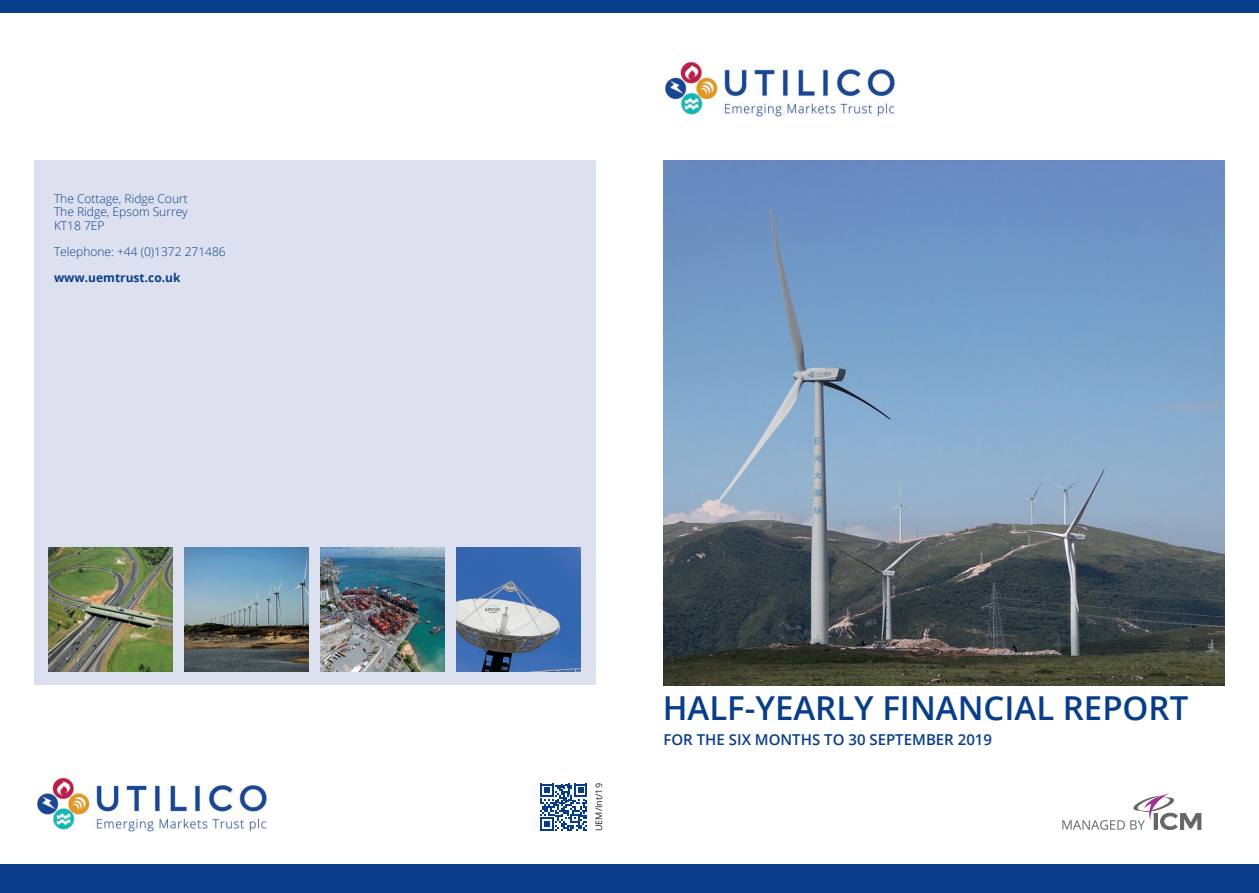
<style>
.page{position:relative;width:1259px;height:893px;background:#fff}
.page>*{position:absolute;margin:0;border:0;box-sizing:border-box;transform-origin:0 0}
.t1{font:600 33px "Open Sans";color:#083e89}
.t2{font:600 15px "Open Sans";color:#083e89}
.t3{font:300 12px/13.5px "Open Sans";color:#083e89;text-align:justify}
.t4{font:700 12px "Open Sans";color:#083e89}
.t5{font:9px "Open Sans";color:#231f20}
</style>
<div class="page">
<svg style="left:1062px;top:820px;width:62px;height:10px"></svg>
<svg style="left:1130px;top:794px;width:71px;height:36px"></svg>
<div style="left:629px;top:864px;width:630px;height:29px;background:#083e89"></div>
<div style="left:629px;top:0;width:630px;height:13px;background:#083e89"></div>
<div style="left:0;top:864px;width:654px;height:29px;background:#083e89"></div>
<div style="left:0;top:0;width:651px;height:13px;background:#083e89"></div>
<img style="left:663px;top:160px;width:562px;height:525px">
<div style="left:34px;top:160px;width:561px;height:525px;background:#dde0ee"></div>
<img style="left:49px;top:547px;width:123px;height:124px">
<img style="left:185px;top:547px;width:123px;height:124px">
<img style="left:321px;top:547px;width:123px;height:124px">
<img style="left:457px;top:547px;width:123px;height:124px">
<img style="left:665px;top:61px;width:230px;height:56px">
<img style="left:37px;top:777px;width:230px;height:55px">
<svg style="left:540px;top:784px;width:47px;height:46px"></svg>
<p class="t3" style="left:54px;top:191px;width:135px">The Cottage, Ridge Court The Ridge, Epsom Surrey KT18 7EP</p>
<p class="t3" style="left:54px;top:244px;width:173px">Telephone: +44 (0)1372 271486</p>
<p class="t4" style="left:54px;top:269px;width:128px">www.uemtrust.co.uk</p>
<p class="t5" style="left:593px;top:831px;width:49px;rotate:-90deg">UEM/Int/19</p>
<h1 class="t1" style="left:663px;top:685px;width:527px">HALF-YEARLY FINANCIAL REPORT</h1>
<p class="t2" style="left:663px;top:729px;width:330px">FOR THE SIX MONTHS TO 30 SEPTEMBER 2019</p>
</div>
